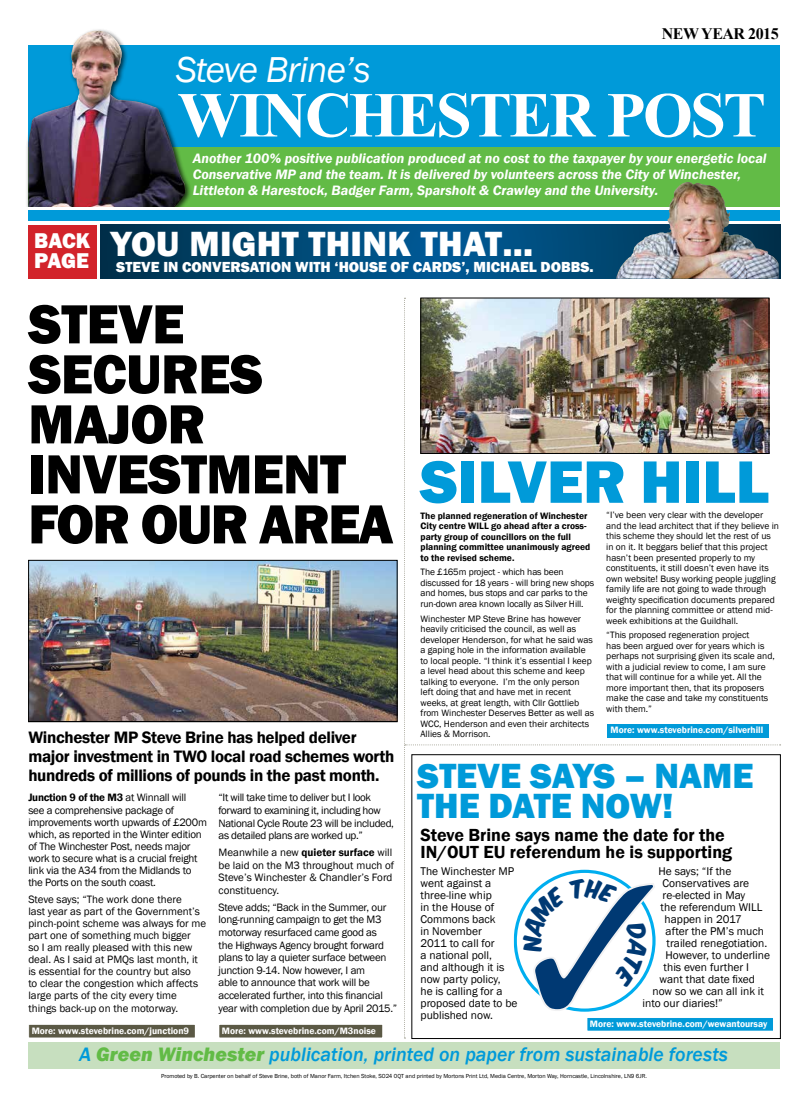
<style>
.page{position:relative;width:808px;height:1106px;background:#fff}
.page>*{position:absolute;margin:0;border:0;box-sizing:border-box;transform-origin:0 0}
.t1{font:700 64px "Times New Roman";letter-spacing:-.04em;color:#fff}
.t2{font:800 62px "Franklin Gothic";color:#009ad9}
.t3{font:800 57px/50px "Franklin Gothic";letter-spacing:-.01em;color:#000;scale:.96 1}
.t4{font:italic 37px "Franklin Gothic";letter-spacing:-.025em;color:#fff}
.t5{font:800 36px/30px "Franklin Gothic";color:#009ad9}
.t6{font:800 36px "Franklin Gothic";letter-spacing:.01em;color:#fff}
.t7{font:800 22px/20px "Franklin Gothic";letter-spacing:-.01em;color:#fff}
.t8{font:italic 500 20px "Franklin Gothic";color:#009ad9}
.t9{font:600 18px/17px "Franklin Gothic";color:#000}
.t10{font:600 17px/19.1px "Franklin Gothic";letter-spacing:-.02em;color:#000}
.t11{font:700 16px "Times New Roman";letter-spacing:-.03em;color:#000}
.t12{font:800 15px "Franklin Gothic";color:#fff}
.t13{font:italic 600 14px/16px "Franklin Gothic";color:#fff}
.t14{font:11.5px/12px "Franklin Gothic";color:#000}
.t15{font:11px/12.6px "Franklin Gothic";letter-spacing:-.02em;color:#000}
.t16{font:11px/12.1px "Franklin Gothic";color:#000}
.t17{font:9.5px/10.5px "Franklin Gothic";color:#000}
.t18{font:600 9.5px/10.5px "Franklin Gothic";color:#000}
.t19{font:600 9.5px "Franklin Gothic";color:#fff}
.t20{font:6px "Franklin Gothic";color:#000}
.s1{font-weight:600}
.s2{font-weight:800;color:#62bb46}
</style>
<div class="page">
<div style="left:28px;top:1042px;width:752px;height:27px;background:#c7dfbf"></div>
<div style="left:28px;top:45px;width:752px;height:117px;background:#009ad9"></div>
<div style="left:28px;top:147px;width:752px;height:60px;background:#62bb46"></div>
<div style="left:25px;top:28px;width:167px;height:186px;background:#000;opacity:.75"></div>
<img style="left:28px;top:31px;width:159px;height:176px">
<div style="left:17px;top:207px;width:774px;height:9px;background:#fff"></div>
<div style="left:28px;top:210px;width:752px;height:11px;background:#009ad9"></div>
<div style="left:29px;top:1024px;width:166px;height:14px;background:#5b5945"></div>
<div style="left:28px;top:1024px;width:168px;height:14px;border:1px solid #fff"></div>
<div style="left:219px;top:1024px;width:164px;height:14px;background:#5b5945"></div>
<div style="left:219px;top:1024px;width:164px;height:14px;border:1px solid #fff"></div>
<svg style="left:100px;top:225px;width:681px;height:54px;background:#004876"></svg>
<img style="left:616px;top:182px;width:163px;height:97px">
<div style="left:28px;top:225px;width:69px;height:54px;background:#d2232a"></div>
<img style="left:30px;top:562px;width:365px;height:157px">
<div style="left:28px;top:560px;width:369px;height:161px;border:1px solid #000"></div>
<img style="left:404px;top:298px;width:377px;height:740px">
<h3 class="t11" style="left:662px;top:23px;width:118px">NEW YEAR 2015</h3>
<h3 class="t4" style="left:176px;top:47px;width:196px">Steve Brine’s</h3>
<h1 class="t1" style="left:178px;top:71px;width:590px">WINCHESTER POST</h1>
<p class="t13" style="left:193px;top:151px;width:575px">Another 100% positive publication produced at no cost to the taxpayer by your energetic local<br>Conservative MP and the team. It is delivered by volunteers across the City of Winchester,<br>Littleton &amp; Harestock, Badger Farm, Sparsholt &amp; Crawley and the University.</p>
<h3 class="t6" style="left:111px;top:220px;width:424px">YOU MIGHT THINK THAT…</h3>
<h3 class="t12" style="left:116px;top:257px;width:479px">STEVE IN CONVERSATION WITH ‘HOUSE OF CARDS’, MICHAEL DOBBS.</h3>
<h3 class="t7" style="left:34px;top:230px;width:57px">BACK<br>PAGE</h3>
<h3 class="t3" style="left:28px;top:299px;width:382px">STEVE<br>SECURES<br>MAJOR<br>INVESTMENT<br>FOR OUR AREA</h3>
<h2 class="t2" style="left:420px;top:442px;width:351px">SILVER HILL</h2>
<p class="t18" style="left:420px;top:510px;width:171px">The planned regeneration of Winchester City centre WILL go ahead after a cross&shy;party group of councillors on the full planning committee unanimously agreed to the revised scheme.</p>
<p class="t17" style="left:420px;top:567px;width:175px">The £165m project - which has been discussed for 18 years - will bring new shops and homes, bus stops and car parks to the run-down area known locally as Silver Hill.</p>
<p class="t17" style="left:420px;top:613px;width:175px">Winchester MP Steve Brine has however heavily criticised the council, as well as developer Henderson, for what he said was a gaping hole in the information available to local people. “I think it’s essential I keep a level head about this scheme and keep talking to everyone. I’m the only person left doing that and have met in recent weeks, at great length, with Cllr Gottlieb from Winchester Deserves Better as well as WCC, Henderson and even their architects Allies &amp; Morrison.</p>
<p class="t17" style="left:606px;top:510px;width:174px">“I’ve been very clear with the developer and the lead architect that if they believe in this scheme they should let the rest of us in on it. It beggars belief that this project hasn’t been presented properly to my constituents, it still doesn’t even have its own website! Busy working people juggling family life are not going to wade through weighty specification documents prepared for the planning committee or attend mid&shy;week exhibitions at the Guildhall.</p>
<p class="t17" style="left:606px;top:630px;width:170px">“This proposed regeneration project<br>has been argued over for years which is perhaps not surprising given its scale and, with a judicial review to come, I am sure that will continue for a while yet. All the more important then, that its proposers make the case and take my constituents with them.”</p>
<p class="t19" style="left:610px;top:724px;width:154px">More: www.stevebrine.com/silverhill</p>
<h3 class="t10" style="left:28px;top:727px;width:367px">Winchester MP Steve Brine has helped deliver major investment in TWO local road schemes worth hundreds of millions of pounds in the past month.</h3>
<p class="t15" style="left:28px;top:792px;width:180px;line-height:12.1px"><span class="s1">Junction 9 of the M3</span> at Winnall will<br>see a comprehensive package of improvements worth upwards of £200m which, as reported in the Winter edition of The Winchester Post, needs major work to secure what is a crucial freight link via the A34 from the Midlands to the Ports on the south coast.</p>
<p class="t16" style="left:28px;top:893px;width:179px">Steve says; “The work done there<br>last year as part of the Government’s pinch-point scheme was always for me part one of something much bigger<br>so I am really pleased with this new deal. As I said at PMQs last month, it is essential for the country but also<br>to clear the congestion which affects large parts of the city every time things back-up on the motorway.</p>
<h3 class="t5" style="left:417px;top:761px;width:338px">STEVE SAYS – NAME<br>THE DATE NOW!</h3>
<p class="t15" style="left:219px;top:791px;width:177px">“It will take time to deliver but I look forward to examining it, including how National Cycle Route 23 will be included, as detailed plans are worked up.”</p>
<p class="t16" style="left:219px;top:846px;width:177px;line-height:12.6px">Meanwhile a new <span class="s1">quieter surface</span> will be laid on the M3 throughout much of<br>Steve’s Winchester &amp; Chandler’s Ford constituency.</p>
<p class="t15" style="left:219px;top:901px;width:180px">Steve adds; “Back in the Summer, our long-running campaign to get the M3 motorway resurfaced came good as<br>the Highways Agency brought forward plans to lay a quieter surface between junction 9-14. Now however, I am<br>able to announce that work will be accelerated further, into this financial year with completion due by April 2015.”</p>
<h3 class="t9" style="left:420px;top:826px;width:313px">Steve Brine says name the date for the<br>IN/OUT EU referendum he is supporting</h3>
<p class="t14" style="left:420px;top:865px;width:99px">The Winchester MP went against a three-line whip<br>in the House of<br>Commons back<br>in November<br>2011 to call for<br>a national poll,<br>and although it is now party policy,<br>he is calling for a proposed date to be published now.</p>
<p class="t14" style="left:658px;top:865px;width:74px">He says; “If the</p>
<p class="t14" style="left:662px;top:877px;width:88px">Conservatives are</p>
<p class="t14" style="left:662px;top:889px;width:84px">re-elected in May</p>
<p class="t14" style="left:660px;top:901px;width:103px">the referendum WILL</p>
<p class="t14" style="left:664px;top:913px;width:79px">happen in 2017</p>
<p class="t14" style="left:665px;top:925px;width:100px">after the PM’s much</p>
<p class="t14" style="left:666px;top:937px;width:102px">trailed renegotiation.</p>
<p class="t14" style="left:665px;top:949px;width:106px">However, to underline</p>
<p class="t14" style="left:663px;top:961px;width:87px">this even further I</p>
<p class="t14" style="left:659px;top:973px;width:97px">want that date fixed</p>
<p class="t14" style="left:652px;top:985px;width:113px">now so we can all ink it</p>
<p class="t14" style="left:642px;top:997px;width:82px">into our diaries!”</p>
<p class="t19" style="left:590px;top:1018px;width:179px">More: www.stevebrine.com/wewantoursay</p>
<p class="t19" style="left:32px;top:1025px;width:159px">More: www.stevebrine.com/junction9</p>
<p class="t19" style="left:222px;top:1025px;width:156px">More: www.stevebrine.com/M3noise</p>
<h3 class="t8" style="left:79px;top:1042px;width:650px">A <span class="s2">Green Winchester</span> publication, printed on paper from sustainable forests</h3>
<p class="t20" style="left:161px;top:1071px;width:487px">Promoted by B. Carpenter on behalf of Steve Brine, both of Manor Farm, Itchen Stoke, SO24 0QT and printed by Mortons Print Ltd, Media Centre, Morton Way, Horncastle, Lincolnshire, LN9 6JR.</p>
</div>
